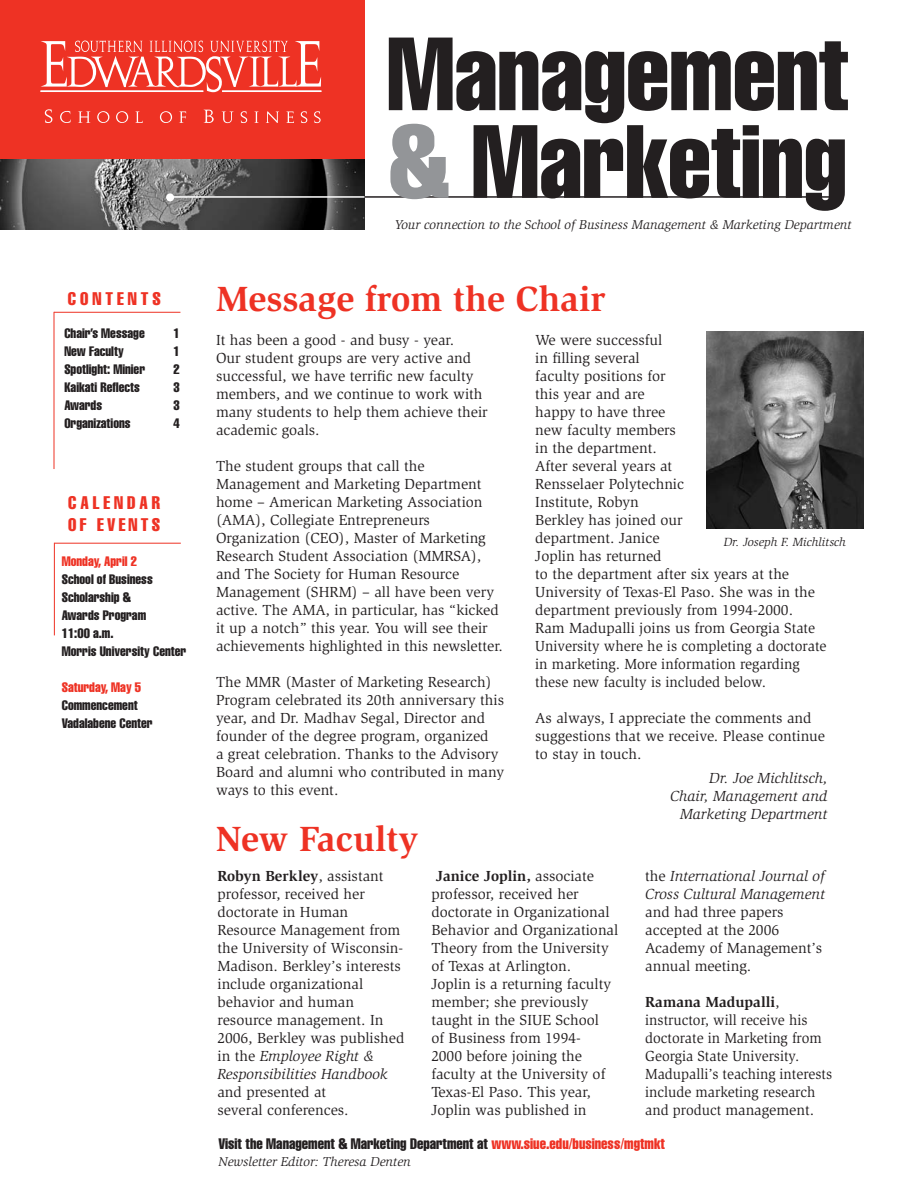
<style>
.page{position:relative;width:918px;height:1188px;background:#fff}
.page>*{position:absolute;margin:0;border:0;box-sizing:border-box;transform-origin:0 0}
.t1{font:extra-condensed 102px/87.6px "Helvetica";letter-spacing:-.005em;color:#231f20}
.t2{font:700 36px "Slimbach";color:#ee3224}
.t3{font:extra-condensed 18px/21.6px "Helvetica";letter-spacing:.22em;color:#ee3224}
.t4{font:15px/18px "Slimbach";color:#231f20}
.t5{font:italic 15px/18px "Slimbach";color:#231f20;text-align:right}
.t6{font:extra-condensed 15px "Helvetica";color:#231f20}
.t7{font:extra-condensed 13.5px/18px "Helvetica";color:#231f20}
.t8{font:extra-condensed 13.5px "Helvetica";color:#ee3224}
.t9{font:italic 13.2px "Slimbach";color:#231f20}
.t10{font:italic 12.15px "Slimbach";color:#231f20}
.s1{color:#939598}
.s2{font-weight:700}
.s3{font-style:italic}
.s4{font-style:normal}
.s5{color:#ee3224}
</style>
<div class="page">
<hr style="left:170px;top:196px;width:668px;height:2px;background:#231f20">
<div style="left:0;top:0;width:364px;height:159px;background:#ee3224"></div>
<img style="left:1px;top:159px;width:363px;height:70px">
<hr style="left:40px;top:90px;width:163px;height:2px;background:#fff">
<svg style="left:41px;top:40px;width:280px;height:52px"></svg>
<svg style="left:45px;top:109px;width:7px;height:14px"></svg>
<svg style="left:60px;top:111px;width:11px;height:12px"></svg>
<svg style="left:78px;top:111px;width:13px;height:12px"></svg>
<svg style="left:97px;top:111px;width:12px;height:12px"></svg>
<svg style="left:116px;top:111px;width:12px;height:12px"></svg>
<svg style="left:135px;top:111px;width:8px;height:12px"></svg>
<svg style="left:160px;top:111px;width:12px;height:12px"></svg>
<svg style="left:179px;top:111px;width:7px;height:12px"></svg>
<svg style="left:203px;top:110px;width:11px;height:13px"></svg>
<svg style="left:221px;top:111px;width:13px;height:12px"></svg>
<svg style="left:241px;top:111px;width:6px;height:12px"></svg>
<svg style="left:254px;top:111px;width:5px;height:12px"></svg>
<svg style="left:266px;top:111px;width:13px;height:12px"></svg>
<svg style="left:286px;top:111px;width:8px;height:12px"></svg>
<svg style="left:301px;top:111px;width:6px;height:12px"></svg>
<svg style="left:314px;top:111px;width:7px;height:12px"></svg>
<div style="left:166px;top:193px;width:8px;height:8px;background:#fff;border-radius:50%"></div>
<hr style="left:170px;top:196px;width:194px;height:2px;background:#fff">
<hr style="left:54px;top:312px;width:1px;height:157px;background:#ee3224">
<img style="left:706px;top:332px;width:158px;height:196px">
<hr style="left:54px;top:312px;width:126px;height:1px;background:#ee3224">
<hr style="left:54px;top:543px;width:1px;height:92px;background:#ee3224">
<hr style="left:54px;top:543px;width:127px;height:1px;background:#ee3224">
<p class="t3" style="left:68px;top:287px;width:94px">CONTENTS</p>
<p class="t7" style="left:64px;top:324px;width:82px">Chair’s Message</p>
<p class="t7" style="left:174px;top:324px;width:8px">1</p>
<p class="t7" style="left:64px;top:342px;width:61px">New Faculty</p>
<p class="t7" style="left:174px;top:342px;width:8px">1</p>
<p class="t7" style="left:64px;top:360px;width:82px">Spotlight: Minier</p>
<p class="t7" style="left:174px;top:360px;width:8px">2</p>
<p class="t7" style="left:64px;top:378px;width:77px">Kaikati Reflects</p>
<p class="t7" style="left:174px;top:378px;width:8px">3</p>
<p class="t7" style="left:64px;top:396px;width:39px">Awards</p>
<p class="t7" style="left:174px;top:396px;width:8px">3</p>
<p class="t7" style="left:64px;top:414px;width:68px">Organizations</p>
<p class="t7" style="left:174px;top:414px;width:8px">4</p>
<p class="t3" style="left:68px;top:492px;width:93px">CALENDAR<br>OF EVENTS</p>
<p class="t8" style="left:62px;top:552px;width:77px">Monday, April 2</p>
<p class="t7" style="left:62px;top:570px;width:126px">School of Business<br>Scholarship &amp;<br>Awards Program<br>11:00 a.m.<br>Morris University Center</p>
<p class="t8" style="left:62px;top:678px;width:81px">Saturday, May 5</p>
<p class="t7" style="left:62px;top:696px;width:92px">Commencement<br>Vadalabene Center</p>
<h1 class="t1" style="left:387px;top:29px;width:464px">Management <span class="s1">&amp;</span> Marketing</h1>
<p class="t9" style="left:395px;top:217px;width:458px">Your connection to the School of Business Management &amp; Marketing Department</p>
<h2 class="t2" style="left:216px;top:277px;width:391px">Message from the Chair</h2>
<p class="t4" style="left:216px;top:331px;width:273px">It has been a good - and busy - year.<br>Our student groups are very active and successful, we have terrific new faculty members, and we continue to work with many students to help them achieve their academic goals.</p>
<p class="t4" style="left:216px;top:457px;width:289px">The student groups that call the Management and Marketing Department home – American Marketing Association (AMA), Collegiate Entrepreneurs Organization (CEO), Master of Marketing Research Student Association (MMRSA), and The Society for Human Resource Management (SHRM) – all have been very active. The AMA, in particular, has “kicked it up a notch” this year. You will see their achievements highlighted in this newsletter.</p>
<p class="t4" style="left:216px;top:673px;width:290px">The MMR (Master of Marketing Research)<br>Program celebrated its 20th anniversary this year, and Dr. Madhav Segal, Director and founder of the degree program, organized<br>a great celebration. Thanks to the Advisory Board and alumni who contributed in many ways to this event.</p>
<h2 class="t2" style="left:216px;top:818px;width:204px">New Faculty</h2>
<p class="t4" style="left:535px;top:331px;width:293px">We were successful<br>in filling several<br>faculty positions for<br>this year and are<br>happy to have three<br>new faculty members<br>in the department.<br>After several years at<br>Rensselaer Polytechnic<br>Institute, Robyn<br>Berkley has joined our<br>department. Janice<br>Joplin has returned<br>to the department after six years at the<br>University of Texas-El Paso. She was in the department previously from 1994-2000.<br>Ram Madupalli joins us from Georgia State<br>University where he is completing a doctorate in marketing. More information regarding these new faculty is included below.</p>
<p class="t4" style="left:535px;top:709px;width:291px">As always, I appreciate the comments and suggestions that we receive. Please continue to stay in touch.</p>
<p class="t5" style="left:670px;top:769px;width:159px">Dr. Joe Michlitsch,<br>Chair, Management and<br>Marketing Department</p>
<p class="t10" style="left:724px;top:535px;width:124px">Dr. Joseph F. Michlitsch</p>
<p class="t4" style="left:218px;top:867px;width:188px"><span class="s2">Robyn Berkley</span>, assistant professor, received her doctorate in Human<br>Resource Management from the University of Wisconsin-<br>Madison. Berkley’s interests include organizational behavior and human resource management. In<br>2006, Berkley was published in the <span class="s3">Employee Right &amp;<br>Responsibilities Handbook</span></p>
<p class="t4" style="left:218px;top:1083px;width:133px">and presented at several conferences.</p>
<p class="t4" style="left:431px;top:867px;width:188px"><span class="s2">Janice Joplin,</span> associate professor, received her doctorate in Organizational<br>Behavior and Organizational<br>Theory from the University of Texas at Arlington.<br>Joplin is a returning faculty member; she previously taught in the SIUE School<br>of Business from 1994-<br>2000 before joining the faculty at the University of<br>Texas-El Paso. This year,<br>Joplin was published in</p>
<p class="t5" style="left:645px;top:867px;width:181px;text-align:left"><span class="s4">the</span> International Journal of<br>Cross Cultural Management</p>
<p class="t4" style="left:645px;top:903px;width:178px">and had three papers accepted at the 2006<br>Academy of Management’s annual meeting.</p>
<p class="t4" style="left:645px;top:993px;width:188px"><span class="s2">Ramana Madupalli</span>, instructor, will receive his doctorate in Marketing from<br>Georgia State University.<br>Madupalli’s teaching interests include marketing research and product management.</p>
<p class="t6" style="left:218px;top:1134px;width:448px">Visit the Management &amp; Marketing Department at <span class="s5">www.siue.edu/business/mgtmkt</span></p>
<p class="t9" style="left:218px;top:1154px;width:194px">Newsletter Editor: Theresa Denten</p>
</div>
